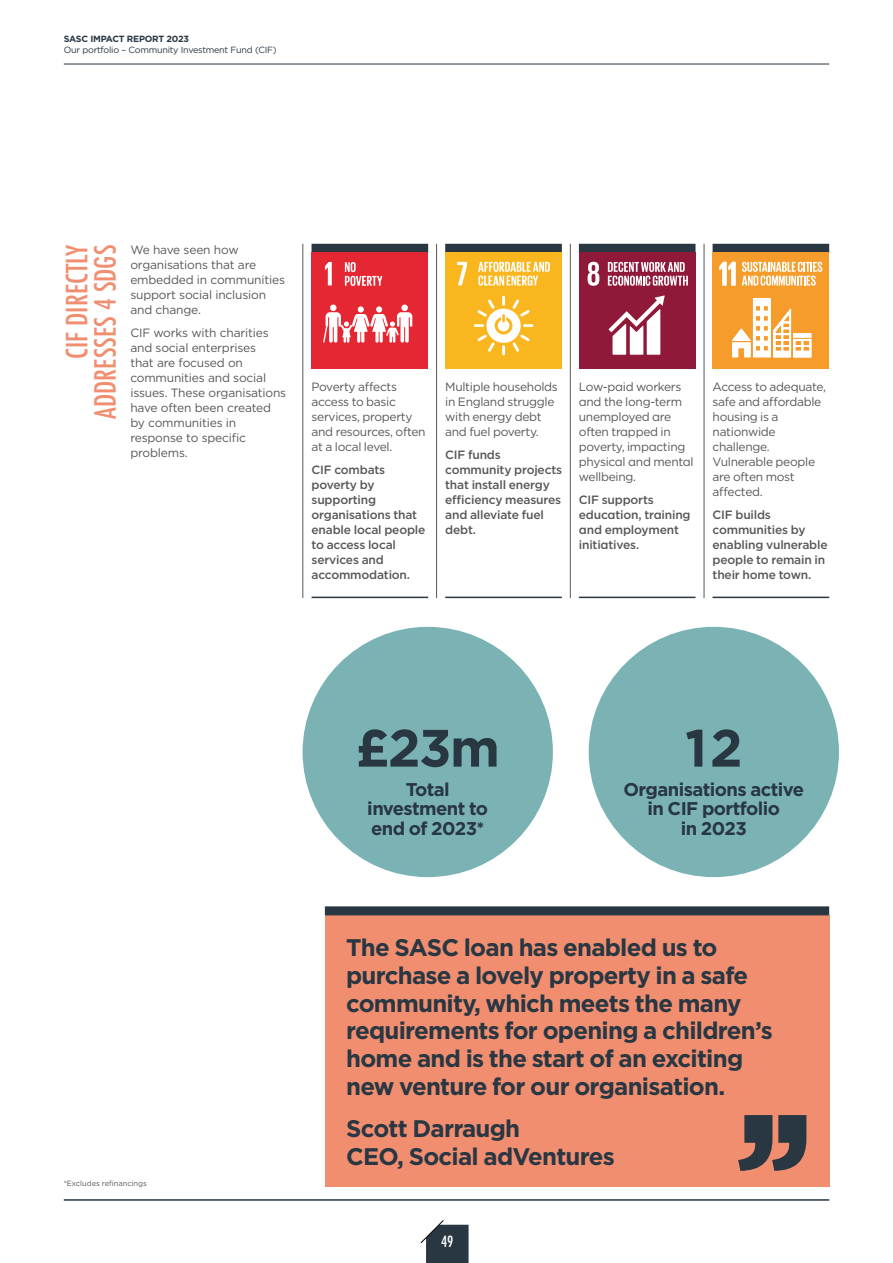
<style>
.page{position:relative;width:893px;height:1263px;background:#fff}
.page>*{position:absolute;margin:0;border:0;box-sizing:border-box;transform-origin:0 0}
.t1{font:700 173.25px "Gotham";color:#283742}
.t2{font:700 52.5px "Gotham";color:#283742}
.t3{font:500 condensed 28.5px/28.5px "Futura";color:#f18e70;text-align:right}
.t4{font:700 24px/27.9px "Gotham";letter-spacing:-.03em;color:#283742}
.t5{font:700 18.45px/19.4px "Gotham";letter-spacing:-.03em;color:#283742;text-align:center}
.t6{font:500 condensed 15px "Futura";color:#fff}
.t7{font:12px/15px "Gotham";letter-spacing:-.025em;color:#575756}
.t8{font:500 12px/15px "Gotham";letter-spacing:-.015em;color:#575756}
.t9{font:9px "Gotham";letter-spacing:-.025em;color:#283742}
.t10{font:700 9px "Gotham";letter-spacing:-.025em;color:#283742}
.t11{font:7.5px "Gotham";letter-spacing:-.005em;color:#575756}
</style>
<div class="page">
<hr style="left:303px;top:244px;width:1px;height:354px;background:#575756">
<hr style="left:436px;top:244px;width:1px;height:354px;background:#575756">
<hr style="left:570px;top:244px;width:1px;height:354px;background:#575756">
<hr style="left:704px;top:244px;width:1px;height:354px;background:#575756">
<div style="left:312px;top:244px;width:116px;height:9px;background:#283742"></div>
<div style="left:713px;top:244px;width:116px;height:9px;background:#283742"></div>
<div style="left:445px;top:244px;width:117px;height:9px;background:#283742"></div>
<div style="left:579px;top:244px;width:116px;height:9px;background:#283742"></div>
<hr style="left:312px;top:597px;width:116px;height:1px;background:#283742">
<hr style="left:445px;top:597px;width:117px;height:1px;background:#283742">
<hr style="left:713px;top:597px;width:116px;height:1px;background:#283742">
<hr style="left:579px;top:597px;width:116px;height:1px;background:#283742">
<div style="left:312px;top:252px;width:116px;height:117px;background:#e42732"></div>
<svg style="left:323px;top:305px;width:89px;height:38px"></svg>
<svg style="left:325px;top:262px;width:7px;height:23px"></svg>
<svg style="left:345px;top:262px;width:37px;height:24px"></svg>
<div style="left:445px;top:252px;width:117px;height:117px;background:#fab61f"></div>
<svg style="left:474px;top:296px;width:59px;height:59px"></svg>
<svg style="left:457px;top:262px;width:10px;height:23px"></svg>
<svg style="left:478px;top:262px;width:72px;height:24px"></svg>
<div style="left:579px;top:252px;width:116px;height:117px;background:#90193a"></div>
<svg style="left:608px;top:295px;width:57px;height:60px"></svg>
<svg style="left:588px;top:262px;width:11px;height:24px"></svg>
<svg style="left:608px;top:262px;width:80px;height:24px"></svg>
<div style="left:713px;top:252px;width:116px;height:117px;background:#f59c2a"></div>
<svg style="left:732px;top:298px;width:79px;height:59px"></svg>
<svg style="left:720px;top:262px;width:15px;height:23px"></svg>
<svg style="left:742px;top:262px;width:80px;height:24px"></svg>
<svg style="left:420px;top:1220px;width:49px;height:43px"></svg>
<hr style="left:64px;top:64px;width:765px;height:1px;background:#283742">
<div style="left:325px;top:915px;width:504px;height:271px;background:#f18e70"></div>
<div style="left:325px;top:906px;width:504px;height:9px;background:#283742"></div>
<div style="left:589px;top:627px;width:250px;height:250px;background:#7bb3b5;border-radius:50%"></div>
<div style="left:303px;top:627px;width:250px;height:250px;background:#7bb3b5;border-radius:50%"></div>
<hr style="left:64px;top:1199px;width:765px;height:2px;background:#283742">
<p class="t10" style="left:64px;top:33px;width:127px">SASC IMPACT REPORT 2023</p>
<p class="t9" style="left:64px;top:44px;width:215px">Our portfolio – Community Investment Fund (CIF)</p>
<h3 class="t3" style="left:63px;top:419px;width:176px;rotate:-90deg">CIF DIRECTLY<br>ADDRESSES 4 SDGS</h3>
<p class="t7" style="left:130px;top:242px;width:156px">We have seen how organisations that are embedded in communities support social inclusion and change.</p>
<p class="t7" style="left:130px;top:325px;width:157px">CIF works with charities and social enterprises<br>that are focused on communities and social issues. These organisations have often been created by communities in response to specific problems.</p>
<p class="t7" style="left:312px;top:379px;width:116px">Poverty affects access to basic services, property and resources, often at a local level.</p>
<p class="t8" style="left:312px;top:462px;width:115px">CIF combats poverty by supporting organisations that enable local people to access local services and accommodation.</p>
<p class="t7" style="left:445px;top:379px;width:114px">Multiple households in England struggle with energy debt and fuel poverty.</p>
<p class="t8" style="left:445px;top:447px;width:118px">CIF funds community projects that install energy efficiency measures and alleviate fuel debt.</p>
<p class="t7" style="left:579px;top:379px;width:116px">Low-paid workers and the long-term unemployed are often trapped in poverty, impacting physical and mental wellbeing.</p>
<p class="t8" style="left:579px;top:492px;width:113px">CIF supports education, training and employment initiatives.</p>
<p class="t7" style="left:713px;top:379px;width:115px">Access to adequate, safe and affordable housing is a nationwide challenge.<br>Vulnerable people are often most affected.</p>
<p class="t8" style="left:713px;top:507px;width:117px">CIF builds communities by enabling vulnerable people to remain in their home town.</p>
<p class="t11" style="left:64px;top:1179px;width:85px">*Excludes refinancings</p>
<h2 class="t2" style="left:356px;top:713px;width:146px">£23m</h2>
<h2 class="t2" style="left:685px;top:713px;width:59px">12</h2>
<h3 class="t5" style="left:367px;top:779px;width:122px">Total investment to end of 2023*</h3>
<h3 class="t5" style="left:623px;top:779px;width:182px">Organisations active in CIF portfolio<br>in 2023</h3>
<h3 class="t4" style="left:346px;top:933px;width:428px">The SASC loan has enabled us to purchase a lovely property in a safe community, which meets the many requirements for opening a children’s home and is the start of an exciting new venture for our organisation.</h3>
<h3 class="t4" style="left:346px;top:1114px;width:270px">Scott Darraugh<br>CEO, Social adVentures</h3>
<h1 class="t1" style="left:733px;top:1060px;width:85px">’’</h1>
<p class="t6" style="left:441px;top:1232px;width:14px">49</p>
</div>
